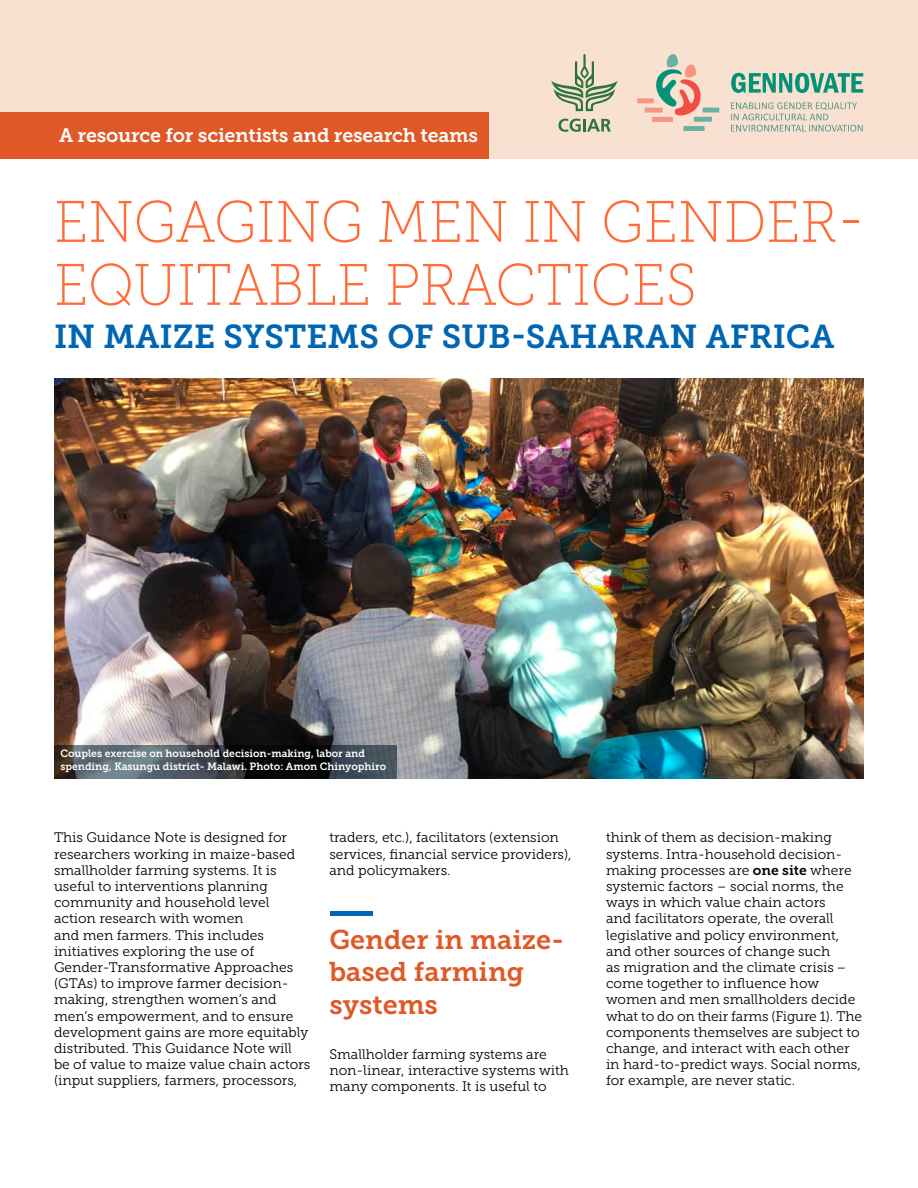
<style>
.page{position:relative;width:918px;height:1188px;background:#fff}
.page>*{position:absolute;margin:0;border:0;box-sizing:border-box;transform-origin:0 0}
.t1{font:58.5px/63px "Museo Slab 100";color:#ff6c37;scale:.95 1}
.t2{font:33px "Museo Slab 700";color:#0066b3}
.t3{font:27px/32.4px "Museo Slab 700";color:#e05826}
.t4{font:19.5px "Museo Slab 700";letter-spacing:-.01em;color:#fff}
.t5{font:13.8px/16.2px "Museo Slab 300";color:#000}
.t6{font:10.5px/12.6px "Museo Slab 700";color:#fff}
.s1{font-family:"Museo Slab 700"}
</style>
<div class="page">
<div style="left:0;top:0;width:918px;height:159px;background:#f9e1d1"></div>
<div style="left:0;top:112px;width:489px;height:47px;background:#e05826"></div>
<svg style="left:731px;top:73px;width:132px;height:20px"></svg>
<svg style="left:654px;top:54px;width:49px;height:64px"></svg>
<div style="left:637px;top:98px;width:17px;height:5px;background:#f69681"></div>
<div style="left:645px;top:108px;width:18px;height:5px;background:#f69681"></div>
<div style="left:652px;top:117px;width:21px;height:5px;background:#f69681"></div>
<div style="left:683px;top:126px;width:22px;height:5px;background:#6ab1a1"></div>
<hr style="left:703px;top:108px;width:16px;height:4px;background:#6ab1a1">
<div style="left:694px;top:117px;width:18px;height:5px;background:#6ab1a1"></div>
<svg style="left:731px;top:102px;width:132px;height:30px"></svg>
<svg style="left:551px;top:54px;width:67px;height:57px"></svg>
<svg style="left:558px;top:119px;width:53px;height:13px"></svg>
<img style="left:54px;top:379px;width:809px;height:399px">
<svg style="left:54px;top:745px;width:343px;height:33px;background:#394046"></svg>
<hr style="left:330px;top:912px;width:43px;height:4px;background:#0066b3">
<h3 class="t4" style="left:59px;top:124px;width:420px">A resource for scientists and research teams</h3>
<h1 class="t1" style="left:54px;top:191px;width:855px">ENGAGING MEN IN GENDER-<br>EQUITABLE PRACTICES</h1>
<h2 class="t2" style="left:54px;top:318px;width:782px">IN MAIZE SYSTEMS OF SUB-SAHARAN AFRICA</h2>
<p class="t6" style="left:60px;top:748px;width:327px">Couples exercise on household decision-making, labor and spending, Kasungu district- Malawi. Photo: Amon Chinyophiro</p>
<p class="t5" style="left:54px;top:830px;width:258px">This Guidance Note is designed for researchers working in maize-based smallholder farming systems. It is useful to interventions planning community and household level action research with women<br>and men farmers. This includes initiatives exploring the use of Gender-Transformative Approaches (GTAs) to improve farmer decision&shy;making, strengthen women’s and men’s empowerment, and to ensure development gains are more equitably distributed. This Guidance Note will be of value to maize value chain actors (input suppliers, farmers, processors,</p>
<p class="t5" style="left:329px;top:830px;width:244px">traders, etc.), facilitators (extension services, financial service providers), and policymakers.</p>
<h3 class="t3" style="left:329px;top:924px;width:236px">Gender in maize&shy;based farming systems</h3>
<p class="t5" style="left:329px;top:1046px;width:241px">Smallholder farming systems are non-linear, interactive systems with many components. It is useful to</p>
<p class="t5" style="left:606px;top:830px;width:258px">think of them as decision-making systems. Intra-household decision&shy;making processes are <span class="s1">one site</span> where systemic factors – social norms, the ways in which value chain actors<br>and facilitators operate, the overall legislative and policy environment, and other sources of change such<br>as migration and the climate crisis – come together to influence how women and men smallholders decide what to do on their farms (Figure 1). The components themselves are subject to change, and interact with each other in hard-to-predict ways. Social norms, for example, are never static.</p>
</div>
